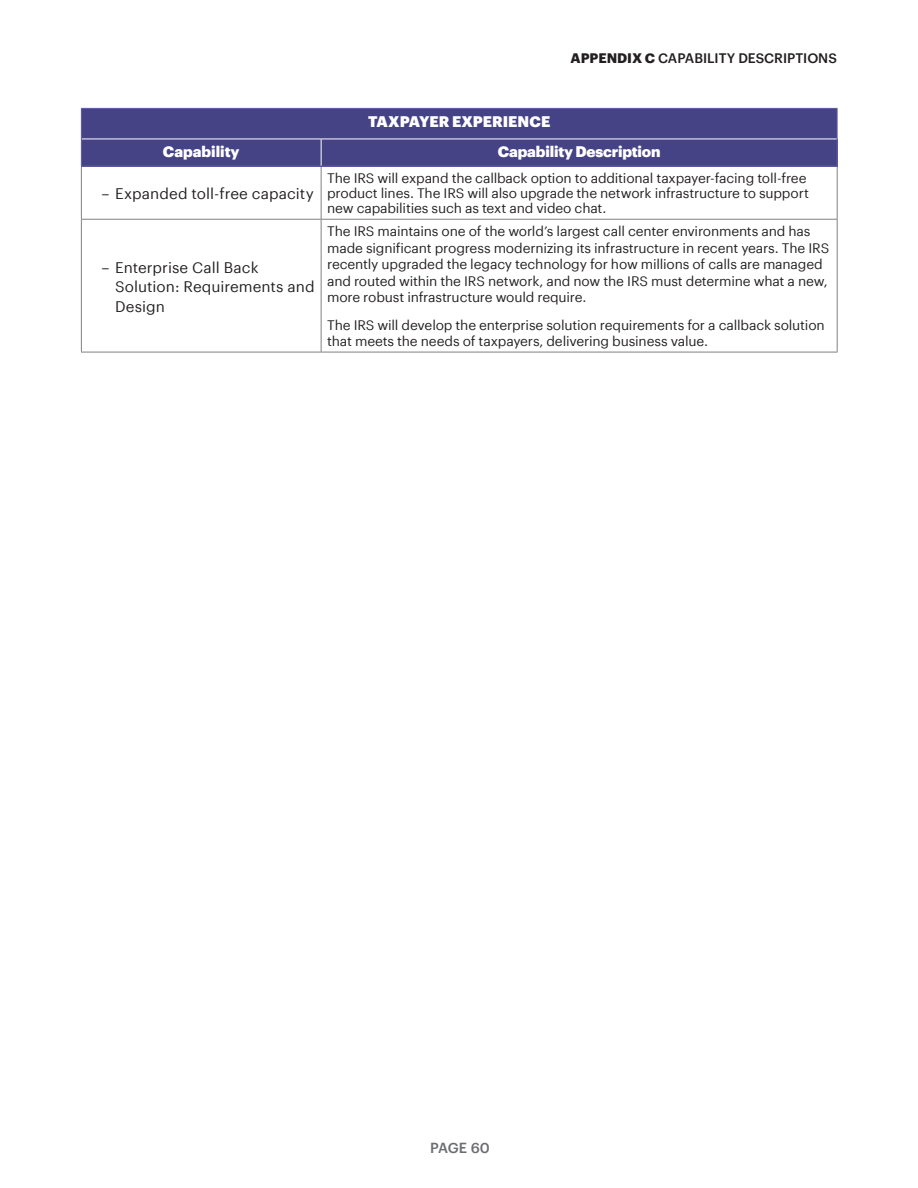
<style>
.page{position:relative;width:918px;height:1188px;background:#fff}
.page>*{position:absolute;margin:0;border:0;box-sizing:border-box;transform-origin:0 0}
.t1{font:15px/19.5px "Graphik";letter-spacing:.005em;color:#231f20}
.t2{font:900 15px "Graphik";letter-spacing:-.005em;color:#fff}
.t3{font:500 14.25px "Graphik";letter-spacing:-.02em;color:#6c6d70}
.t4{font:13.5px/16.5px "Graphik";letter-spacing:-.015em;color:#231f20}
.t5{font:500 13.5px "Graphik";letter-spacing:-.005em;color:#231f20}
.s1{font-weight:700}
</style>
<div class="page">
<div style="left:81px;top:108px;width:756px;height:31px;background:#454286"></div>
<div style="left:81px;top:139px;width:240px;height:27px;background:#454286"></div>
<div style="left:321px;top:139px;width:516px;height:27px;background:#454286"></div>
<hr style="left:81px;top:167px;width:1px;height:52px;background:#808080">
<hr style="left:321px;top:167px;width:1px;height:52px;background:#808080">
<hr style="left:837px;top:167px;width:1px;height:52px;background:#808080">
<hr style="left:81px;top:219px;width:240px;height:1px;background:#808080">
<hr style="left:81px;top:220px;width:1px;height:132px;background:#808080">
<hr style="left:321px;top:219px;width:517px;height:1px;background:#808080">
<hr style="left:321px;top:220px;width:1px;height:132px;background:#808080">
<hr style="left:837px;top:220px;width:1px;height:132px;background:#808080">
<hr style="left:81px;top:352px;width:240px;height:1px;background:#808080">
<hr style="left:321px;top:352px;width:517px;height:1px;background:#808080">
<hr style="left:82px;top:139px;width:239px;height:1px;background:#fff">
<hr style="left:321px;top:139px;width:516px;height:1px;background:#fff">
<svg style="left:321px;top:139px;width:1px;height:27px"></svg>
<hr style="left:81px;top:108px;width:240px;height:1px;background:#6564a7">
<hr style="left:81px;top:109px;width:1px;height:30px;background:#6564a7">
<hr style="left:321px;top:108px;width:517px;height:1px;background:#6564a7">
<hr style="left:837px;top:109px;width:1px;height:30px;background:#6564a7">
<svg style="left:81px;top:139px;width:1px;height:27px"></svg>
<svg style="left:837px;top:139px;width:1px;height:27px"></svg>
<hr style="left:81px;top:166px;width:240px;height:1px;background:#6564a7">
<hr style="left:321px;top:166px;width:517px;height:1px;background:#6564a7">
<p class="t5" style="left:571px;top:48px;width:268px"><span class="s1">APPENDIX C</span> CAPABILITY DESCRIPTIONS</p>
<p class="t2" style="left:368px;top:110px;width:184px">TAXPAYER EXPERIENCE</p>
<p class="t2" style="left:163px;top:140px;width:78px">Capability</p>
<p class="t2" style="left:498px;top:140px;width:164px">Capability Description</p>
<p class="t1" style="left:102px;top:183px;width:214px">– Expanded toll-free capacity</p>
<p class="t4" style="left:327px;top:170px;width:483px;line-height:15px">The IRS will expand the callback option to additional taxpayer-facing toll-free product lines. The IRS will also upgrade the network infrastructure to support new capabilities such as text and video chat.</p>
<p class="t1" style="left:115px;top:256px;width:201px;text-indent:-14px">– Enterprise Call Back<br>Solution: Requirements and<br>Design</p>
<p class="t4" style="left:327px;top:222px;width:504px">The IRS maintains one of the world’s largest call center environments and has made significant progress modernizing its infrastructure in recent years. The IRS recently upgraded the legacy technology for how millions of calls are managed and routed within the IRS network, and now the IRS must determine what a new, more robust infrastructure would require.</p>
<p class="t4" style="left:327px;top:315px;width:499px">The IRS will develop the enterprise solution requirements for a callback solution that meets the needs of taxpayers, delivering business value.</p>
<p class="t3" style="left:430px;top:1137px;width:61px">PAGE 60</p>
</div>
